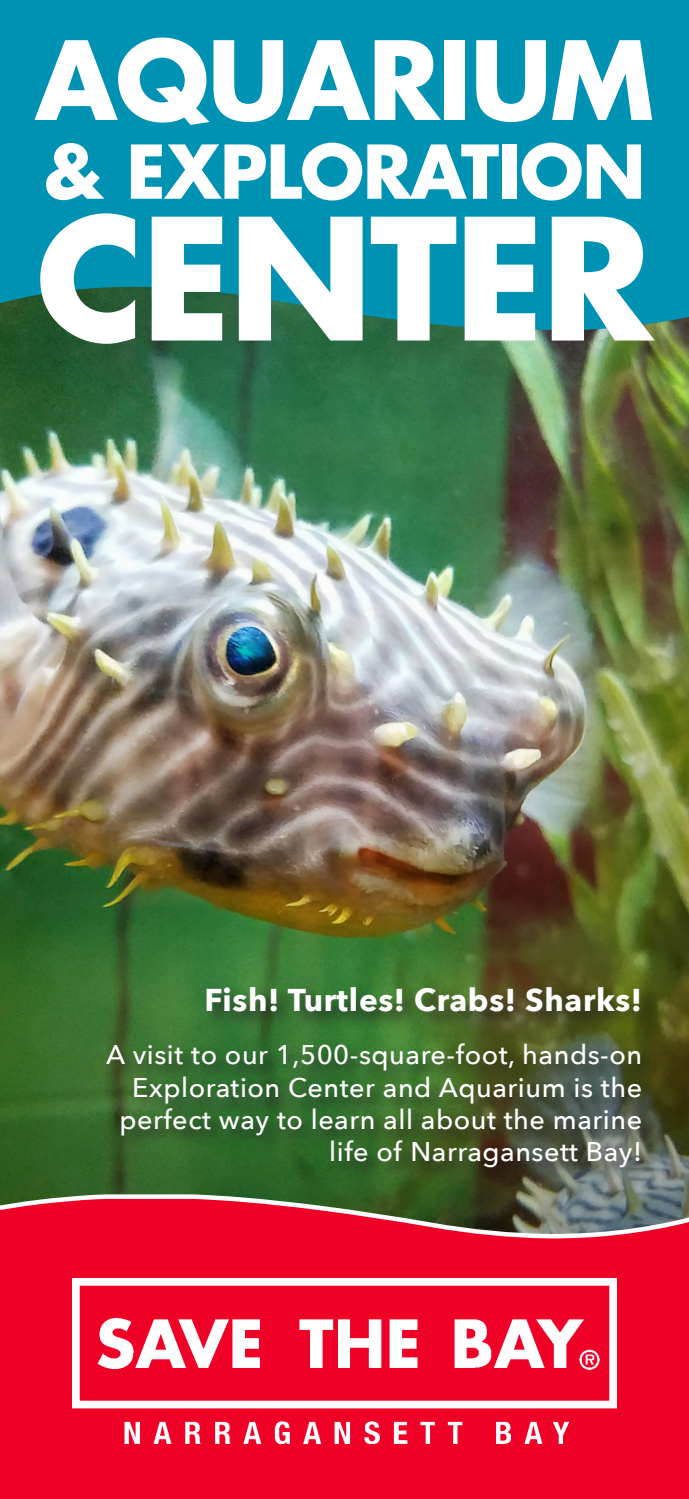
<style>
.page{position:relative;width:689px;height:1499px;background:#fff}
.page>*{position:absolute;margin:0;border:0;box-sizing:border-box;transform-origin:0 0}
.t1{font:700 164.25px "Futura Std";letter-spacing:-.02em;color:#fff}
.t2{font:700 105.75px "Futura Std";letter-spacing:-.02em;color:#fff}
.t3{font:700 72px "Futura Std";letter-spacing:-.02em;color:#fff}
.t4{font:700 31.5px "Avenir Next";letter-spacing:.02em;color:#fff}
.t5{font:500 27px/32.4px "Avenir Next";letter-spacing:.02em;color:#fff;text-align:right}
</style>
<div class="page">
<img style="left:0;top:330px;width:688px;height:862px">
<div style="left:103px;top:983px;width:557px;height:204px;background:#231f20;opacity:.75"></div>
<div style="left:0;top:0;width:688px;height:330px;background:#0092b3"></div>
<svg style="left:0;top:1192px;width:688px;height:306px;background:#dd1331"></svg>
<img style="left:73px;top:1278px;width:543px;height:165px">
<p class="t2" style="left:35px;top:10px;width:620px">AQUARIUM</p>
<p class="t3" style="left:43px;top:124px;width:603px">&amp; EXPLORATION</p>
<p class="t1" style="left:36px;top:170px;width:618px">CENTER</p>
<p class="t4" style="left:204px;top:973px;width:439px">Fish! Turtles! Crabs! Sharks!</p>
<p class="t5" style="left:106px;top:1037px;width:537px">A visit to our 1,500-square-foot, hands-on Exploration Center and Aquarium is the perfect way to learn all about the marine life of Narragansett Bay!</p>
</div>
